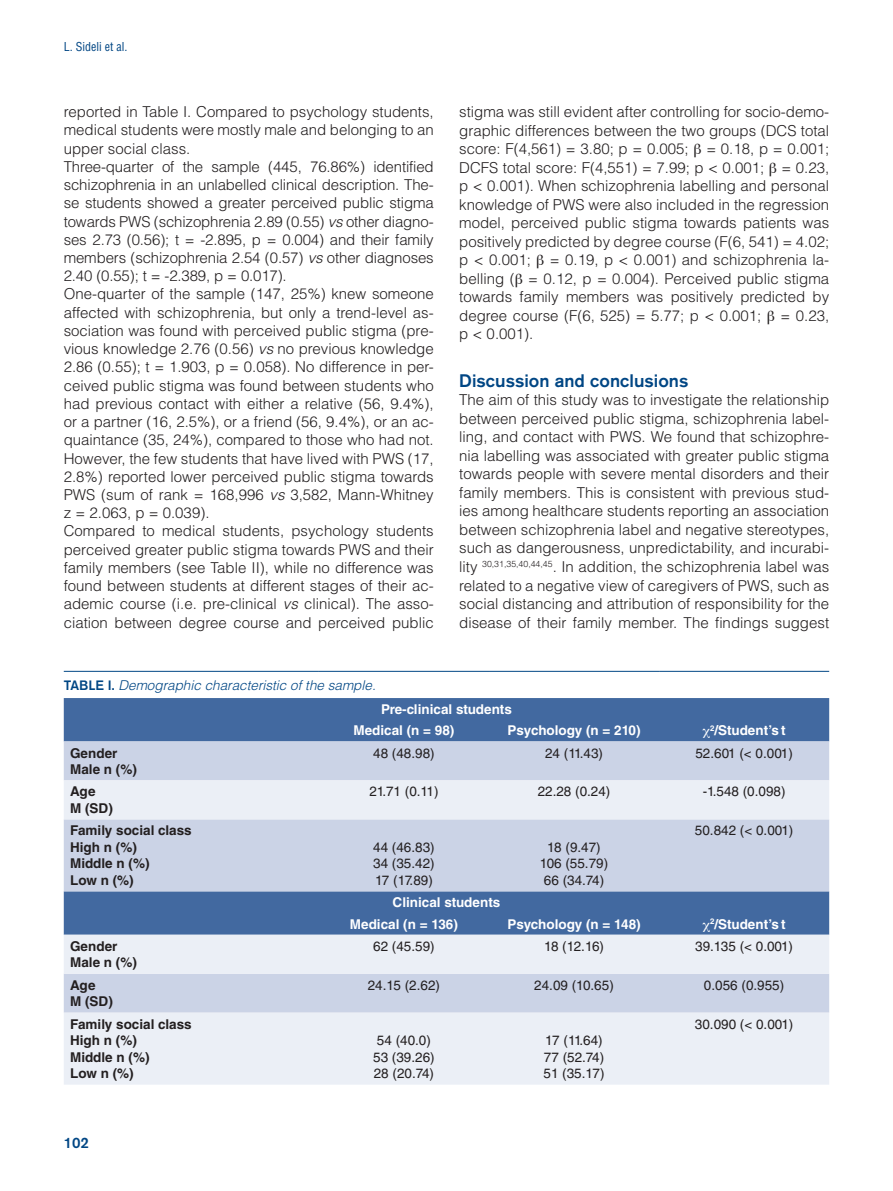
<style>
.page{position:relative;width:893px;height:1191px;background:#fff}
.page>*{position:absolute;margin:0;border:0;box-sizing:border-box;transform-origin:0 0}
.t1{font:500 18px "Akzidenz Grotesk BQ";color:#004684}
.t2{font:300 15px/18.1px "Helvetica LT Std";color:#231f20;text-align:justify}
.t3{font:500 15px "Akzidenz Grotesk BQ";color:#004684}
.t4{font:13.5px/16.5px "Helvetica LT Std";color:#231f20}
.t5{font:700 13.5px/16.5px "Helvetica LT Std";color:#231f20}
.t6{font:700 13.5px/21.8px "Helvetica LT Std";color:#fff}
.t7{font:italic 300 13.5px "Helvetica LT Std";color:#004684}
.t8{font:condensed 12px "Helvetica LT Std";color:#004684}
.s1{font-style:italic}
.s2{font-family:"Akzidenz Grotesk BQ";font-weight:500;font-style:normal}
</style>
<div class="page">
<div style="left:64px;top:698px;width:765px;height:43px;background:#4269a0"></div>
<div style="left:64px;top:741px;width:765px;height:39px;background:#cbd3e6"></div>
<svg style="left:64px;top:780px;width:765px;height:304px;background:#c7d1e4"></svg>
<hr style="left:64px;top:671px;width:255px;height:1px;background:#004684">
<hr style="left:319px;top:671px;width:170px;height:1px;background:#004684">
<hr style="left:489px;top:671px;width:170px;height:1px;background:#004684">
<hr style="left:659px;top:671px;width:170px;height:1px;background:#004684">
<svg style="left:703px;top:729px;width:7px;height:9px"></svg>
<svg style="left:703px;top:922px;width:7px;height:9px"></svg>
<p class="t8" style="left:64px;top:39px;width:65px">L. Sideli et al.</p>
<p class="t2" style="left:64px;top:103px;width:371px;text-align:left">reported in Table I. Compared to psychology students, medical students were mostly male and belonging to an upper social class.<br>Three-quarter of the sample (445, 76.86%) identified schizophrenia in an unlabelled clinical description. The&shy;se students showed a greater perceived public stigma towards PWS (schizophrenia 2.89 (0.55) <span class="s1">vs</span> other diagno&shy;ses 2.73 (0.56); t = -2.895, p = 0.004) and their family members (schizophrenia 2.54 (0.57) <span class="s1">vs</span> other diagnoses 2.40 (0.55); t = -2.389, p = 0.017).<br>One-quarter of the sample (147, 25%) knew someone affected with schizophrenia, but only a trend-level as&shy;sociation was found with perceived public stigma (pre&shy;vious knowledge 2.76 (0.56) <span class="s1">vs</span> no previous knowledge 2.86 (0.55); t = 1.903, p = 0.058). No difference in per&shy;ceived public stigma was found between students who had previous contact with either a relative (56, 9.4%), or a partner (16, 2.5%), or a friend (56, 9.4%), or an ac&shy;quaintance (35, 24%), compared to those who had not.<br>However, the few students that have lived with PWS (17, 2.8%) reported lower perceived public stigma towards PWS (sum of rank = 168,996 <span class="s1">vs</span> 3,582, Mann-Whitney z = 2.063, p = 0.039).<br>Compared to medical students, psychology students perceived greater public stigma towards PWS and their family members (see Table II), while no difference was found between students at different stages of their ac&shy;ademic course (i.e. pre-clinical <span class="s1">vs</span> clinical). The asso&shy;ciation between degree course and perceived public</p>
<p class="t2" style="left:459px;top:102px;width:371px;line-height:18.6px">stigma was still evident after controlling for socio-demo&shy;graphic differences between the two groups (DCS total score: F(4,561) = 3.80; p = 0.005; = 0.18, p = 0.001; DCFS total score: F(4,551) = 7.99; p &lt; 0.001; = 0.23, p &lt; 0.001). When schizophrenia labelling and personal knowledge of PWS were also included in the regression model, perceived public stigma towards patients was positively predicted by degree course (F(6, 541) = 4.02; p &lt; 0.001;</p>
<p class="t2" style="left:459px;top:251px;width:371px;text-indent:91px">= 0.19, p &lt; 0.001) and schizophrenia la&shy;belling ( = 0.12, p = 0.004). Perceived public stigma towards family members was positively predicted by degree course (F(6, 525) = 5.77; p &lt; 0.001;</p>
<p class="t2" style="left:780px;top:306px;width:50px">= 0.23,</p>
<p class="t2" style="left:459px;top:325px;width:76px">p &lt; 0.001).</p>
<p class="t1" style="left:459px;top:369px;width:231px">Discussion and conclusions</p>
<p class="t2" style="left:459px;top:390px;width:371px;line-height:18.6px">The aim of this study was to investigate the relationship between perceived public stigma, schizophrenia label&shy;ling, and contact with PWS. We found that schizophre&shy;nia labelling was associated with greater public stigma towards people with severe mental disorders and their family members. This is consistent with previous stud&shy;ies among healthcare students reporting an association between schizophrenia label and negative stereotypes, such as dangerousness, unpredictability, and incurabi&shy;lity <sup>30,31,35,40,44,45</sup>. In addition, the schizophrenia label was related to a negative view of caregivers of PWS, such as social distancing and attribution of responsibility for the disease of their family member. The findings suggest</p>
<p class="t7" style="left:64px;top:676px;width:313px"><span class="s2">TABLE I.</span> Demographic characteristic of the sample.</p>
<p class="t6" style="left:353px;top:698px;width:160px;text-indent:28px">Pre-clinical students<br>Medical (n = 98)</p>
<p class="t6" style="left:508px;top:719px;width:134px">Psychology (n = 210)</p>
<p class="t6" style="left:710px;top:719px;width:77px"><sup>2</sup>/Student’s t</p>
<p class="t5" style="left:70px;top:744px;width:68px">Gender<br>Male n (%)</p>
<p class="t4" style="left:373px;top:744px;width:63px">48 (48.98)</p>
<p class="t4" style="left:545px;top:744px;width:59px">24 (11.43)</p>
<p class="t4" style="left:695px;top:744px;width:99px">52.601 (&lt; 0.001)</p>
<p class="t5" style="left:70px;top:783px;width:44px">Age<br>M (SD)</p>
<p class="t4" style="left:369px;top:783px;width:71px">21.71 (0.11)</p>
<p class="t4" style="left:538px;top:783px;width:74px">22.28 (0.24)</p>
<p class="t4" style="left:703px;top:783px;width:84px">-1.548 (0.098)</p>
<p class="t5" style="left:70px;top:822px;width:123px">Family social class<br>High n (%)<br>Middle n (%)<br>Low n (%)</p>
<p class="t4" style="left:695px;top:822px;width:100px">50.842 (&lt; 0.001)</p>
<p class="t4" style="left:373px;top:839px;width:63px;text-align:justify">44 (46.83)<br>34 (35.42)<br>17 (17.89)</p>
<p class="t4" style="left:540px;top:839px;width:70px;text-align:center">18 (9.47)<br>106 (55.79)<br>66 (34.74)</p>
<p class="t6" style="left:350px;top:891px;width:152px;text-indent:43px">Clinical students<br>Medical (n = 136)</p>
<p class="t6" style="left:507px;top:913px;width:135px">Psychology (n = 148)</p>
<p class="t6" style="left:710px;top:913px;width:77px"><sup>2</sup>/Student’s t</p>
<p class="t5" style="left:70px;top:937px;width:68px">Gender<br>Male n (%)</p>
<p class="t4" style="left:373px;top:937px;width:63px">62 (45.59)</p>
<p class="t4" style="left:544px;top:937px;width:61px">18 (12.16)</p>
<p class="t4" style="left:695px;top:937px;width:99px">39.135 (&lt; 0.001)</p>
<p class="t5" style="left:70px;top:976px;width:44px">Age<br>M (SD)</p>
<p class="t4" style="left:368px;top:976px;width:74px">24.15 (2.62)</p>
<p class="t4" style="left:534px;top:976px;width:81px">24.09 (10.65)</p>
<p class="t4" style="left:704px;top:976px;width:82px">0.056 (0.955)</p>
<p class="t5" style="left:70px;top:1015px;width:123px">Family social class<br>High n (%)<br>Middle n (%)<br>Low n (%)</p>
<p class="t4" style="left:695px;top:1015px;width:100px">30.090 (&lt; 0.001)</p>
<p class="t4" style="left:373px;top:1032px;width:63px">54 (40.0)<br>53 (39.26)<br>28 (20.74)</p>
<p class="t4" style="left:543px;top:1032px;width:62px">17 (11.64)<br>77 (52.74)<br>51 (35.17)</p>
<p class="t3" style="left:64px;top:1134px;width:27px">102</p>
</div>
